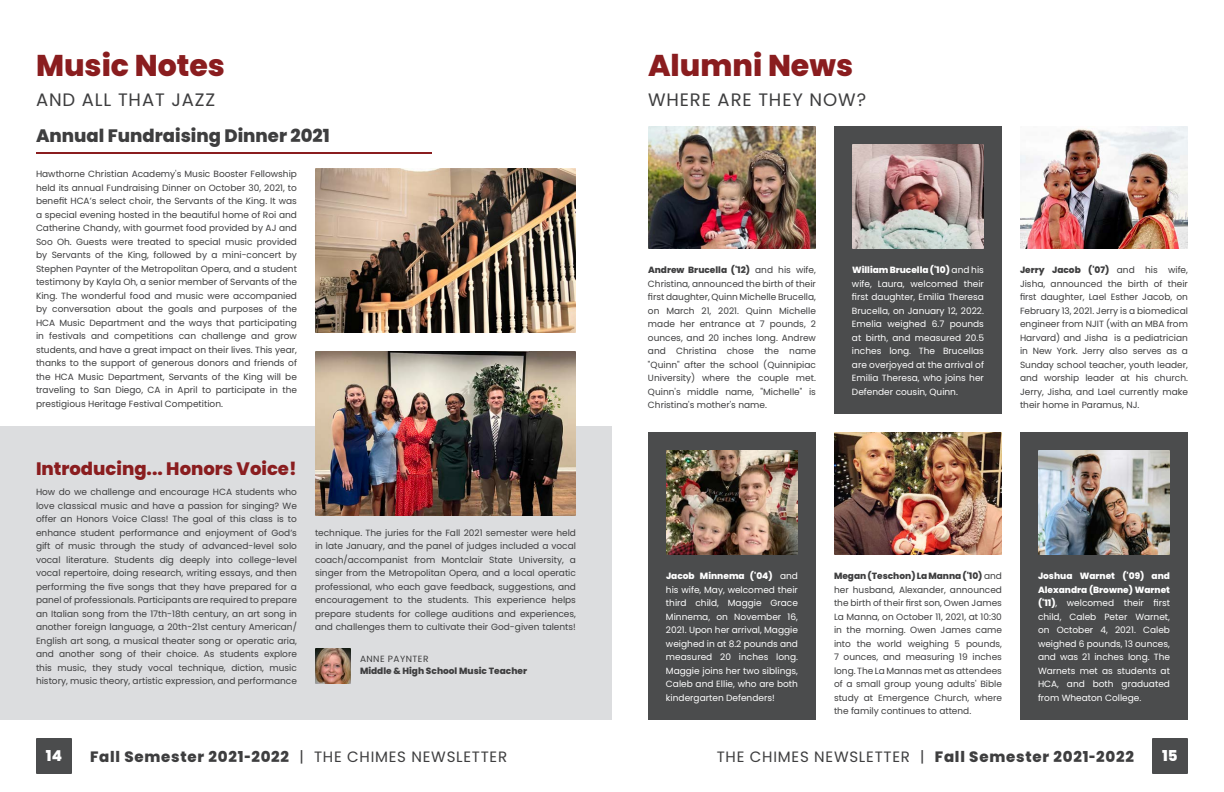
<style>
.page{position:relative;width:1224px;height:792px;background:#fff}
.page>*{position:absolute;margin:0;border:0;box-sizing:border-box;transform-origin:0 0}
.t1{font:800 30px "Poppins";color:#8a1d1f}
.t2{font:18px "Poppins";letter-spacing:.05em;color:#3e3e3f}
.t3{font:800 18px "Poppins";color:#3e3e3f}
.t4{font:800 18px "Poppins";color:#8a1d1f}
.t5{font:800 15px "Poppins";letter-spacing:.05em;color:#3e3e3f}
.t6{font:800 15px "Poppins";color:#fff}
.t7{font:9px/13.5px "Poppins";color:#3e3e3f;text-align:justify}
.t8{font:9px/13.5px "Poppins";color:#fff;text-align:justify}
.t9{font:800 9px "Poppins";color:#3e3e3f}
.t10{font:9px "Poppins";letter-spacing:.05em;color:#3e3e3f}
.s1{font-weight:800}
.s2{font-weight:400}
</style>
<div class="page">
<div style="left:36px;top:738px;width:36px;height:36px;background:#4b4c4d"></div>
<div style="left:1152px;top:738px;width:36px;height:36px;background:#4b4c4d"></div>
<hr style="left:36px;top:152px;width:396px;height:2px;background:#8a1d1f">
<img style="left:315px;top:168px;width:261px;height:165px">
<div style="left:0;top:426px;width:612px;height:294px;background:#dcdddf"></div>
<img style="left:315px;top:648px;width:36px;height:36px">
<img style="left:315px;top:351px;width:261px;height:165px">
<img style="left:648px;top:126px;width:168px;height:123px">
<div style="left:834px;top:126px;width:168px;height:288px;background:#4b4c4d"></div>
<img style="left:852px;top:144px;width:132px;height:105px">
<img style="left:1020px;top:126px;width:168px;height:123px">
<img style="left:834px;top:432px;width:168px;height:123px">
<div style="left:648px;top:432px;width:168px;height:288px;background:#4b4c4d"></div>
<img style="left:666px;top:450px;width:132px;height:105px">
<div style="left:1020px;top:432px;width:168px;height:288px;background:#4b4c4d"></div>
<img style="left:1038px;top:450px;width:132px;height:105px">
<p class="t1" style="left:36px;top:49px;width:191px">Music Notes</p>
<p class="t2" style="left:36px;top:89px;width:181px">AND ALL THAT JAZZ</p>
<p class="t3" style="left:36px;top:126px;width:295px">Annual Fundraising Dinner 2021</p>
<p class="t7" style="left:36px;top:168px;width:263px">Hawthorne Christian Academy's Music Booster Fellowship held its annual Fundraising Dinner on October 30, 2021, to benefit HCA’s select choir, the Servants of the King. It was a special evening hosted in the beautiful home of Roi and Catherine Chandy, with gourmet food provided by AJ and Soo Oh. Guests were treated to special music provided by Servants of the King, followed by a mini-concert by Stephen Paynter of the Metropolitan Opera, and a student testimony by Kayla Oh, a senior member of Servants of the King. The wonderful food and music were accompanied by conversation about the goals and purposes of the HCA Music Department and the ways that participating in festivals and competitions can challenge and grow students, and have a great impact on their lives. This year, thanks to the support of generous donors and friends of the HCA Music Department, Servants of the King will be traveling to San Diego, CA in April to participate in the prestigious Heritage Festival Competition.</p>
<p class="t4" style="left:36px;top:459px;width:262px">Introducing... Honors Voice!</p>
<p class="t7" style="left:36px;top:486px;width:263px">How do we challenge and encourage HCA students who love classical music and have a passion for singing? We offer an Honors Voice Class! The goal of this class is to enhance student performance and enjoyment of God’s gift of music through the study of advanced-level solo vocal literature. Students dig deeply into college-level vocal repertoire, doing research, writing essays, and then performing the five songs that they have prepared for a panel of professionals. Participants are required to prepare an Italian song from the 17th-18th century, an art song in another foreign language, a 20th-21st century American/ English art song, a musical theater song or operatic aria, and another song of their choice. As students explore this music, they study vocal technique, diction, music history, music theory, artistic expression, and performance</p>
<p class="t7" style="left:315px;top:526px;width:263px">technique. The juries for the Fall 2021 semester were held in late January, and the panel of judges included a vocal coach/accompanist from Montclair State University, a singer from the Metropolitan Opera, and a local operatic professional, who each gave feedback, suggestions, and encouragement to the students. This experience helps prepare students for college auditions and experiences, and challenges them to cultivate their God-given talents!</p>
<p class="t10" style="left:360px;top:654px;width:70px">ANNE PAYNTER</p>
<p class="t9" style="left:360px;top:666px;width:169px">Middle &amp; High School Music Teacher</p>
<p class="t1" style="left:648px;top:49px;width:207px">Alumni News</p>
<p class="t2" style="left:648px;top:89px;width:220px">WHERE ARE THEY NOW?</p>
<p class="t7" style="left:648px;top:264px;width:170px"><span class="s1">Andrew Brucella ('12)</span> and his wife, Christina, announced the birth of their first daughter, Quinn Michelle Brucella, on March 21, 2021. Quinn Michelle made her entrance at 7 pounds, 2 ounces, and 20 inches long. Andrew and Christina chose the name "Quinn" after the school (Quinnipiac University) where the couple met.<br>Quinn's middle name, "Michelle" is Christina's mother's name.</p>
<p class="t8" style="left:852px;top:264px;width:134px"><span class="s1">William Brucella ('10)</span> and his wife, Laura, welcomed their first daughter, Emilia Theresa Brucella, on January 12, 2022.<br>Emelia weighed 6.7 pounds at birth, and measured 20.5 inches long. The Brucellas are overjoyed at the arrival of Emilia Theresa, who joins her Defender cousin, Quinn.</p>
<p class="t7" style="left:1020px;top:264px;width:170px"><span class="s1">Jerry Jacob ('07)</span> and his wife, Jisha, announced the birth of their first daughter, Lael Esther Jacob, on February 13, 2021. Jerry is a biomedical engineer from NJIT (with an MBA from Harvard) and Jisha is a pediatrician in New York. Jerry also serves as a Sunday school teacher, youth leader, and worship leader at his church.<br>Jerry, Jisha, and Lael currently make their home in Paramus, NJ.</p>
<p class="t8" style="left:666px;top:570px;width:134px"><span class="s1">Jacob Minnema ('04)</span> and his wife, May, welcomed their third child, Maggie Grace Minnema, on November 16, 2021. Upon her arrival, Maggie weighed in at 8.2 pounds and measured 20 inches long.<br>Maggie joins her two siblings, Caleb and Ellie, who are both kindergarten Defenders!</p>
<p class="t8" style="left:1038px;top:570px;width:134px"><span class="s1">Joshua Warnet ('09) and Alexandra (Browne) Warnet ('11)</span>, welcomed their first child, Caleb Peter Warnet, on October 4, 2021. Caleb weighed 6 pounds, 13 ounces, and was 21 inches long. The Warnets met as students at HCA, and both graduated from Wheaton College.</p>
<p class="t7" style="left:834px;top:570px;width:170px"><span class="s1">Megan (Teschon) La Manna ('10)</span> and her husband, Alexander, announced the birth of their first son, Owen James La Manna, on October 11, 2021, at 10:30 in the morning. Owen James came into the world weighing 5 pounds, 7 ounces, and measuring 19 inches long. The La Mannas met as attendees of a small group young adults' Bible study at Emergence Church, where the family continues to attend.</p>
<h3 class="t6" style="left:46px;top:747px;width:18px">14</h3>
<h3 class="t5" style="left:90px;top:748px;width:419px">Fall Semester 2021-2022 <span class="s2">| THE CHIMES NEWSLETTER</span></h3>
<h3 class="t5" style="left:717px;top:748px;width:419px"><span class="s2">THE CHIMES NEWSLETTER |</span> Fall Semester 2021-2022</h3>
<h3 class="t6" style="left:1162px;top:747px;width:17px">15</h3>
</div>
